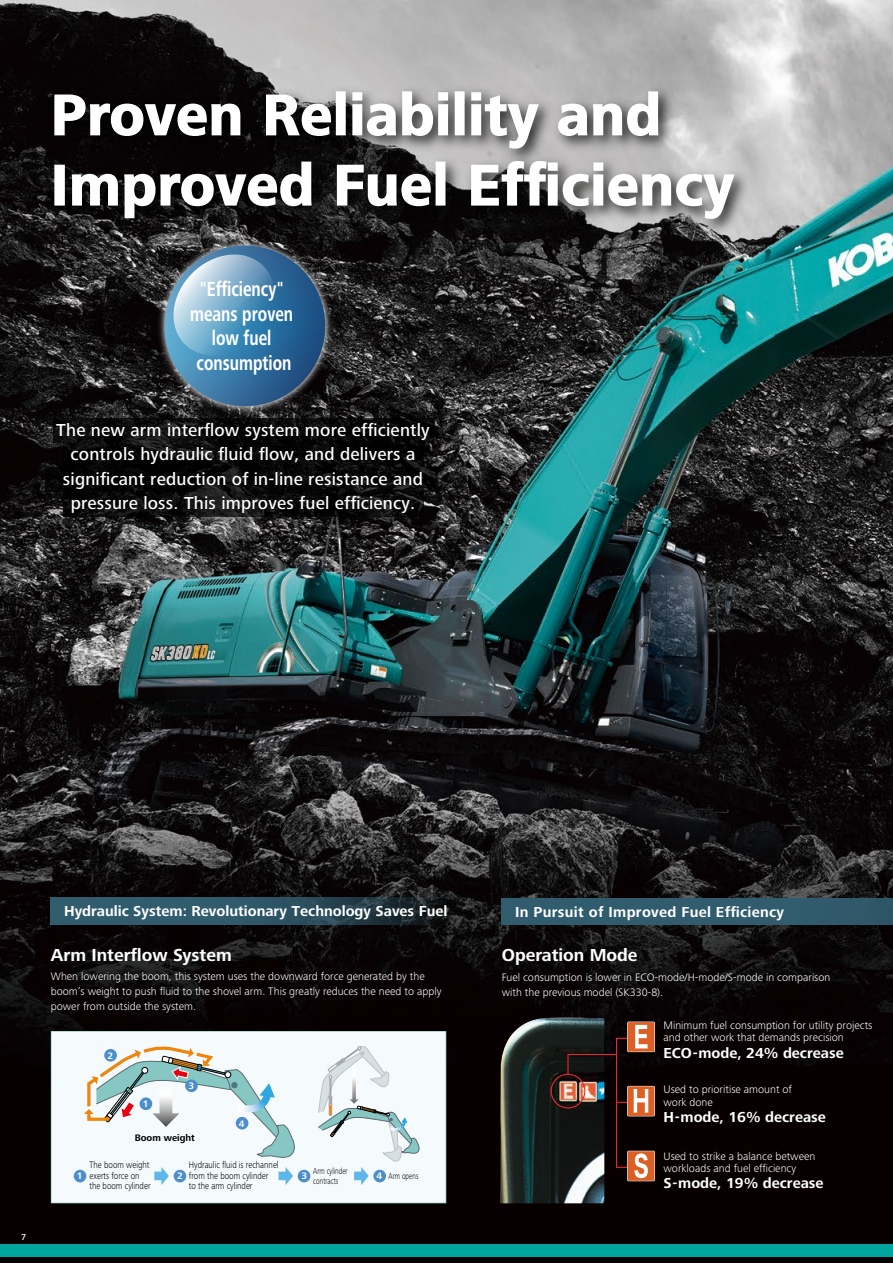
<style>
.page{position:relative;width:893px;height:1263px;background:#fff}
.page>*{position:absolute;margin:0;border:0;box-sizing:border-box;transform-origin:0 0}
.t1{font:700 58.5px/70.2px "Frutiger Next Pro";letter-spacing:.02em;color:#fff}
.t2{font:700 21.15px/24.5px "Frutiger Next Pro";color:#fff;text-align:center;scale:.75 1}
.t3{font:500 18px/24.5px "Frutiger Next Pro";letter-spacing:.01em;color:#fff;text-align:center}
.t4{font:700 18px "Frutiger Next Pro";color:#fff}
.t5{font:700 15px "Frutiger Next Pro";color:#fff}
.t6{font:700 15px "Frutiger Next Pro";letter-spacing:.02em;color:#fff}
.t7{font:300 11.25px/15px "Frutiger Next Pro";color:#fff}
.t8{font:300 9.75px/10.5px "Frutiger Next Pro";color:#000;scale:.85 1}
.t9{font:700 9.75px "Frutiger Next Pro";color:#000}
.t10{font:700 9.75px "Frutiger Next Pro";color:#fff}
.t11{font:300 9px/10.5px "Frutiger Next Pro";color:#000;scale:.75 1}
.t12{font:500 9px "Frutiger Next Pro";color:#fff}
.s1{font-weight:700;font-size:9.75px;color:#fff}
</style>
<div class="page">
<img style="left:0;top:0;width:893px;height:1244px">
<img style="left:501px;top:1017px;width:103px;height:186px">
<div style="left:502px;top:898px;width:391px;height:27px;background:#315c6e"></div>
<svg style="left:51px;top:897px;width:395px;height:27px;background:#2a4c5a"></svg>
<div style="left:551px;top:1074px;width:34px;height:34px;border:1px solid #e72830;border-radius:50%"></div>
<svg style="left:567px;top:1053px;width:49px;height:22px"></svg>
<div style="left:616px;top:1038px;width:14px;height:130px;border:1px solid #e72830"></div>
<div style="left:627px;top:1021px;width:28px;height:31px;border:1px solid #fff"></div>
<div style="left:628px;top:1022px;width:26px;height:29px;background:#dc5f24"></div>
<svg style="left:635px;top:1025px;width:13px;height:23px"></svg>
<div style="left:627px;top:1086px;width:28px;height:30px;border:1px solid #fff"></div>
<div style="left:628px;top:1086px;width:26px;height:30px;background:#dc5f24"></div>
<svg style="left:617px;top:1089px;width:31px;height:23px"></svg>
<div style="left:627px;top:1150px;width:28px;height:31px;border:1px solid #000"></div>
<div style="left:627px;top:1151px;width:28px;height:30px;border:1px solid #fff"></div>
<div style="left:628px;top:1151px;width:26px;height:30px;background:#dc5f24"></div>
<svg style="left:634px;top:1153px;width:14px;height:25px"></svg>
<div style="left:51px;top:1031px;width:395px;height:172px;background:#f5fbfc"></div>
<svg style="left:318px;top:1046px;width:102px;height:115px"></svg>
<svg style="left:84px;top:1046px;width:213px;height:112px"></svg>
<div style="left:185px;top:1079px;width:13px;height:13px;background:#4c8dcb;border-radius:50%"></div>
<svg style="left:154px;top:1167px;width:15px;height:18px"></svg>
<svg style="left:279px;top:1167px;width:14px;height:18px"></svg>
<svg style="left:354px;top:1167px;width:15px;height:18px"></svg>
<div style="left:74px;top:1170px;width:12px;height:12px;background:#4c8dcb;border-radius:50%"></div>
<div style="left:174px;top:1170px;width:12px;height:12px;background:#4c8dcb;border-radius:50%"></div>
<div style="left:298px;top:1170px;width:12px;height:12px;background:#4c8dcb;border-radius:50%"></div>
<div style="left:373px;top:1170px;width:13px;height:12px;background:#4c8dcb;border-radius:50%"></div>
<img style="left:40px;top:74px;width:716px;height:166px">
<svg style="left:53px;top:94px;width:188px;height:43px;background:#383536"></svg>
<svg style="left:265px;top:94px;width:67px;height:43px;background:#5d5c5c"></svg>
<div style="left:336px;top:91px;width:10px;height:44px;border:2px solid #fff"></div>
<svg style="left:351px;top:90px;width:98px;height:47px;background:#a09fa0"></svg>
<div style="left:455px;top:91px;width:10px;height:44px;border:2px solid #fff"></div>
<svg style="left:470px;top:91px;width:70px;height:59px;background:#9c9c9c"></svg>
<svg style="left:557px;top:90px;width:102px;height:47px;background:#9f9f9f"></svg>
<div style="left:54px;top:165px;width:11px;height:41px;border:2px solid #fff"></div>
<svg style="left:71px;top:161px;width:242px;height:58px;background:#302e2f"></svg>
<svg style="left:336px;top:164px;width:96px;height:43px;background:#454545"></svg>
<div style="left:436px;top:162px;width:9px;height:44px;border:2px solid #fff"></div>
<svg style="left:470px;top:160px;width:266px;height:60px;background:#888"></svg>
<svg style="left:53px;top:418px;width:380px;height:25px;background:#0a090a"></svg>
<div style="left:64px;top:443px;width:360px;height:24px;background:#000"></div>
<svg style="left:46px;top:467px;width:392px;height:25px;background:#080808"></svg>
<svg style="left:63px;top:492px;width:360px;height:24px;background:#0e0e0e"></svg>
<img style="left:110px;top:191px;width:269px;height:269px">
<svg style="left:157px;top:245px;width:176px;height:169px;background:#466c88"></svg>
<svg style="left:0;top:1256px;width:893px;height:7px;background:#001716"></svg>
<div style="left:0;top:1244px;width:893px;height:12px;background:#00a5a0"></div>
<h1 class="t1" style="left:51px;top:80px;width:684px">Proven Reliability and<br>Improved Fuel Efficiency</h1>
<h2 class="t2" style="left:190px;top:277px;width:139px">"Efficiency" means proven low fuel consumption</h2>
<h3 class="t3" style="left:56px;top:417px;width:375px">The new arm interflow system more efficiently controls hydraulic fluid flow, and delivers a significant reduction of in-line resistance and pressure loss. This improves fuel efficiency.</h3>
<p class="t12" style="left:21px;top:1232px;width:7px">7</p>
<h3 class="t5" style="left:64px;top:903px;width:385px">Hydraulic System: Revolutionary Technology Saves Fuel</h3>
<h3 class="t6" style="left:515px;top:903px;width:271px">In Pursuit of Improved Fuel Efficiency</h3>
<h3 class="t4" style="left:51px;top:944px;width:183px">Arm Interflow System</h3>
<p class="t7" style="left:51px;top:969px;width:392px">When lowering the boom, this system uses the downward force generated by the boom’s weight to push fluid to the shovel arm. This greatly reduces the need to apply power from outside the system.</p>
<p class="t10" style="left:107px;top:1050px;width:7px">2</p>
<p class="t10" style="left:143px;top:1098px;width:7px">1</p>
<p class="t10" style="left:188px;top:1080px;width:7px">3</p>
<p class="t9" style="left:135px;top:1132px;width:62px">Boom weight</p>
<p class="t10" style="left:239px;top:1118px;width:7px">4</p>
<p class="t8" style="left:189px;top:1160px;width:107px">Hydraulic fluid is rechannel from the boom cylinder<br>to the arm cylinder</p>
<p class="t11" style="left:313px;top:1165px;width:47px">Arm cylinder contracts</p>
<p class="t8" style="left:90px;top:1160px;width:73px">The boom weight exerts force on the boom cylinder</p>
<p class="t10" style="left:77px;top:1170px;width:7px">1</p>
<p class="t10" style="left:177px;top:1170px;width:7px">2</p>
<p class="t10" style="left:301px;top:1170px;width:7px">3</p>
<p class="t11" style="left:377px;top:1170px;width:57px"><span class="s1">4</span> Arm opens</p>
<h3 class="t4" style="left:502px;top:945px;width:137px">Operation Mode</h3>
<p class="t7" style="left:502px;top:970px;width:330px">Fuel consumption is lower in ECO-mode/H-mode/S-mode in comparison with the previous model (SK330-8).</p>
<p class="t7" style="left:663px;top:1019px;width:210px;line-height:12.1px">Minimum fuel consumption for utility projects and other work that demands precision</p>
<h3 class="t5" style="left:663px;top:1044px;width:182px">ECO-mode, 24% decrease</h3>
<p class="t7" style="left:663px;top:1083px;width:130px;line-height:12.1px">Used to prioritise amount of work done</p>
<h3 class="t5" style="left:663px;top:1108px;width:164px">H-mode, 16% decrease</h3>
<p class="t7" style="left:663px;top:1150px;width:153px;line-height:12.1px">Used to strike a balance between workloads and fuel efficiency</p>
<h3 class="t5" style="left:663px;top:1175px;width:162px">S-mode, 19% decrease</h3>
</div>
